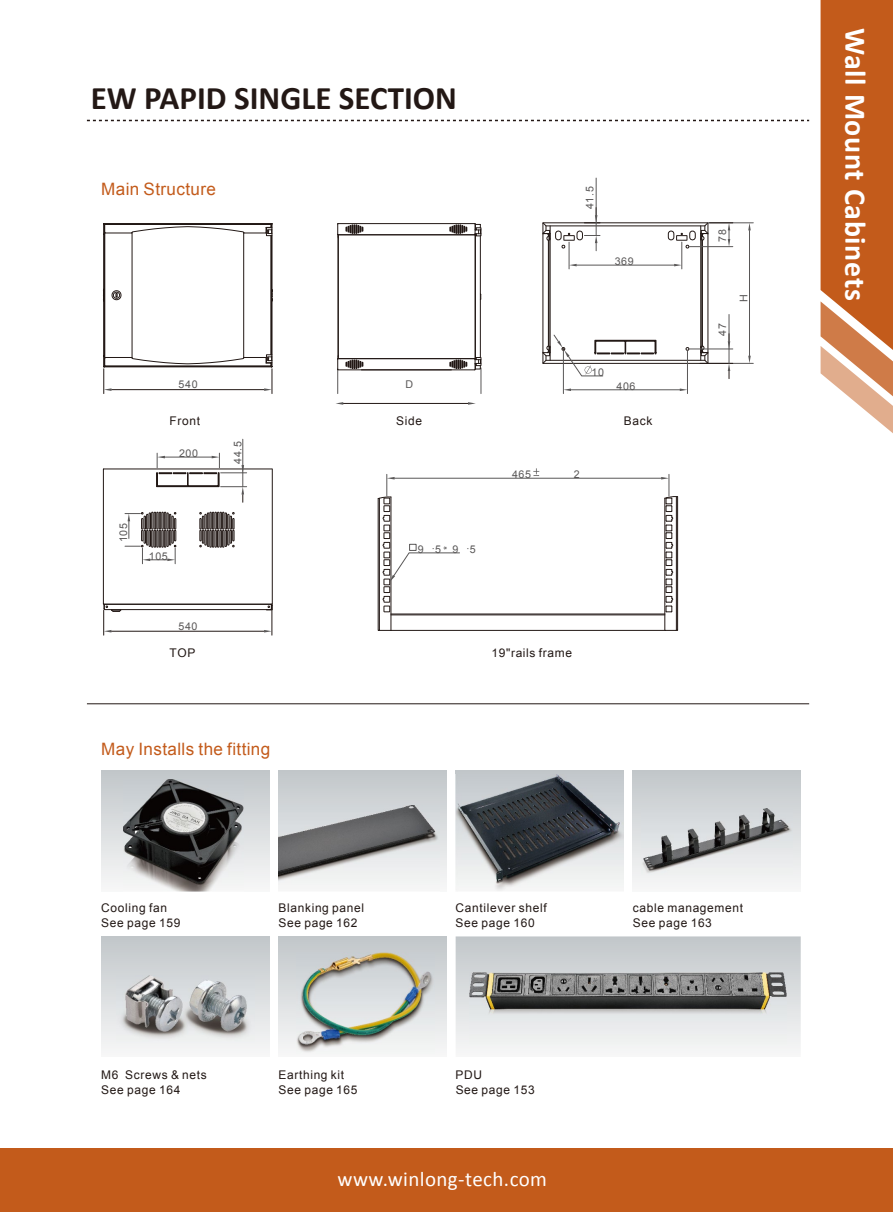
<style>
.page{position:relative;width:893px;height:1212px;background:#fff}
.page>*{position:absolute;margin:0;border:0;box-sizing:border-box;transform-origin:0 0}
.t1{font:700 33px "Calibri";color:#231815}
.t2{font:700 30px "Calibri";letter-spacing:.02em;color:#fff}
.t3{font:21px "Calibri";letter-spacing:.02em;color:#fff}
.t4{font:17.1px "Arial";letter-spacing:.025em;color:#c35b1b}
.t5{font:12px "Arial";letter-spacing:.055em;color:#221815}
.t6{font:12px "Arial Unicode MS";letter-spacing:.055em;color:#221815}
.t7{font:10.65px "Arial";letter-spacing:.055em;color:#595757}
.t8{font:10.2px "Arial Unicode MS";color:#595757}
.s1{font-family:"Arial"}
</style>
<div class="page">
<hr style="left:87px;top:703px;width:722px;height:1px;background:#221815">
<div style="left:101px;top:770px;width:168px;height:121px;background:linear-gradient(to bottom,#c1c6c9,#f7f7f7)"></div>
<img style="left:124px;top:780px;width:120px;height:111px">
<div style="left:278px;top:770px;width:168px;height:121px;background:linear-gradient(to bottom,#c1c7ca,#f8f8f8)"></div>
<img style="left:278px;top:805px;width:161px;height:86px">
<div style="left:633px;top:770px;width:168px;height:121px;background:linear-gradient(to bottom,#c1c7ca,#f8f8f8)"></div>
<div style="left:101px;top:936px;width:168px;height:121px;background:linear-gradient(to bottom,#c1c7ca,#f8f8f8)"></div>
<div style="left:278px;top:936px;width:168px;height:121px;background:linear-gradient(to bottom,#c1c7ca,#f8f8f8)"></div>
<svg style="left:456px;top:936px;width:345px;height:115px;background:#d2d5d7"></svg>
<img style="left:470px;top:972px;width:317px;height:73px">
<img style="left:116px;top:975px;width:138px;height:67px">
<img style="left:296px;top:952px;width:138px;height:102px">
<img style="left:641px;top:809px;width:151px;height:65px">
<hr style="left:343px;top:403px;width:125px;height:1px;background:#221815">
<svg style="left:336px;top:402px;width:7px;height:3px"></svg>
<svg style="left:468px;top:402px;width:8px;height:3px"></svg>
<svg style="left:103px;top:223px;width:170px;height:171px"></svg>
<svg style="left:337px;top:223px;width:145px;height:171px"></svg>
<hr style="left:563px;top:351px;width:1px;height:43px;background:#595757">
<hr style="left:687px;top:351px;width:1px;height:43px;background:#595757">
<hr style="left:571px;top:389px;width:109px;height:1px;background:#595757">
<svg style="left:563px;top:388px;width:8px;height:3px"></svg>
<svg style="left:680px;top:388px;width:7px;height:3px"></svg>
<hr style="left:708px;top:223px;width:45px;height:1px;background:#595757">
<hr style="left:708px;top:363px;width:45px;height:1px;background:#595757">
<svg style="left:748px;top:223px;width:3px;height:7px"></svg>
<svg style="left:748px;top:356px;width:3px;height:7px"></svg>
<hr style="left:596px;top:178px;width:1px;height:45px;background:#595757">
<hr style="left:749px;top:230px;width:1px;height:126px;background:#595757">
<svg style="left:542px;top:208px;width:191px;height:171px"></svg>
<hr style="left:391px;top:630px;width:274px;height:1px;background:#221815">
<hr style="left:391px;top:614px;width:274px;height:1px;background:#221815">
<hr style="left:395px;top:478px;width:266px;height:1px;background:#595757">
<svg style="left:661px;top:474px;width:17px;height:157px"></svg>
<svg style="left:378px;top:474px;width:82px;height:157px"></svg>
<div style="left:409px;top:544px;width:7px;height:7px;border:1px solid #595757"></div>
<svg style="left:533px;top:468px;width:6px;height:8px"></svg>
<hr style="left:243px;top:439px;width:1px;height:34px;background:#595757">
<svg style="left:103px;top:453px;width:170px;height:182px"></svg>
<div style="left:456px;top:770px;width:167px;height:121px;background:#c2c7ca"></div>
<img style="left:456px;top:775px;width:167px;height:116px">
<svg style="left:87px;top:120px;width:722px;height:1px"></svg>
<div style="left:0;top:1149px;width:893px;height:63px;background:#c35b1b"></div>
<svg style="left:820px;top:0;width:73px;height:433px;background:#cd7641"></svg>
<h1 class="t1" style="left:91px;top:77px;width:368px">EW PAPID SINGLE SECTION</h1>
<h3 class="t4" style="left:101px;top:178px;width:116px">Main Structure</h3>
<p class="t7" style="left:179px;top:377px;width:21px">540</p>
<p class="t7" style="left:405px;top:377px;width:9px">D</p>
<p class="t7" style="left:583px;top:209px;width:24px;rotate:-90deg">41.5</p>
<p class="t7" style="left:615px;top:254px;width:21px">369</p>
<p class="t7" style="left:591px;top:365px;width:14px">10</p>
<p class="t7" style="left:616px;top:379px;width:21px">406</p>
<p class="t5" style="left:170px;top:412px;width:32px">Front</p>
<p class="t5" style="left:396px;top:412px;width:27px">Side</p>
<p class="t5" style="left:624px;top:412px;width:30px">Back</p>
<p class="t7" style="left:179px;top:446px;width:21px">200</p>
<p class="t7" style="left:231px;top:464px;width:24px;rotate:-90deg">44.5</p>
<p class="t7" style="left:116px;top:542px;width:21px;rotate:-90deg">105</p>
<p class="t7" style="left:149px;top:549px;width:21px">105</p>
<p class="t7" style="left:418px;top:542px;width:7px">9</p>
<p class="t8" style="left:423px;top:550px;width:4px;rotate:-90deg">.</p>
<p class="t7" style="left:435px;top:542px;width:7px">5</p>
<p class="t8" style="left:440px;top:550px;width:5px;rotate:-90deg">*</p>
<p class="t7" style="left:452px;top:542px;width:7px">9</p>
<p class="t8" style="left:457px;top:550px;width:4px;rotate:-90deg">.</p>
<p class="t7" style="left:470px;top:542px;width:7px">5</p>
<p class="t7" style="left:512px;top:467px;width:21px">465</p>
<p class="t7" style="left:574px;top:467px;width:7px">2</p>
<p class="t7" style="left:179px;top:619px;width:21px">540</p>
<p class="t5" style="left:170px;top:645px;width:27px">TOP</p>
<p class="t6" style="left:491px;top:644px;width:82px">19"rails f<span class="s1">rame</span></p>
<h3 class="t4" style="left:101px;top:738px;width:171px">May Installs the fitting</h3>
<p class="t7" style="left:715px;top:242px;width:14px;rotate:-90deg">78</p>
<p class="t7" style="left:715px;top:336px;width:14px;rotate:-90deg">47</p>
<p class="t7" style="left:737px;top:302px;width:9px;rotate:-90deg">H</p>
<p class="t5" style="left:101px;top:899px;width:67px">Cooling fan</p>
<p class="t5" style="left:278px;top:899px;width:87px">Blanking panel</p>
<p class="t5" style="left:456px;top:899px;width:93px">Cantilever shelf</p>
<p class="t5" style="left:633px;top:899px;width:112px">cable management</p>
<p class="t5" style="left:101px;top:915px;width:81px">See page 159</p>
<p class="t5" style="left:278px;top:915px;width:81px">See page 162</p>
<p class="t5" style="left:456px;top:915px;width:81px">See page 160</p>
<p class="t5" style="left:633px;top:915px;width:81px">See page 163</p>
<p class="t5" style="left:101px;top:1067px;width:107px">M6 Screws &amp; nets</p>
<p class="t5" style="left:278px;top:1067px;width:67px">Earthing kit</p>
<p class="t5" style="left:456px;top:1067px;width:28px">PDU</p>
<p class="t5" style="left:101px;top:1081px;width:81px">See page 164</p>
<p class="t5" style="left:278px;top:1081px;width:81px">See page 165</p>
<p class="t5" style="left:456px;top:1081px;width:81px">See page 153</p>
<h3 class="t3" style="left:338px;top:1165px;width:211px">www.winlong-tech.com</h3>
<h2 class="t2" style="left:874px;top:28px;width:274px;rotate:90deg">Wall Mount Cabinets</h2>
</div>
